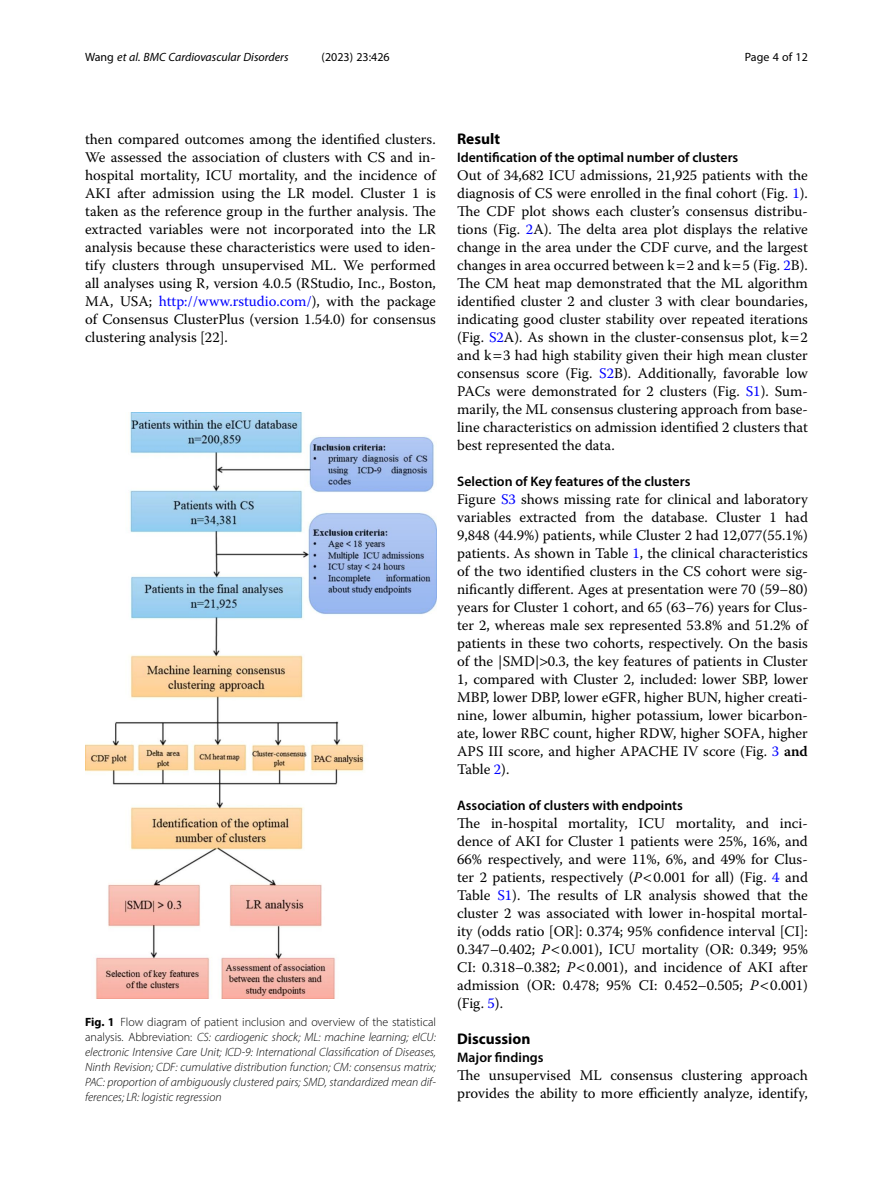
<style>
.page{position:relative;width:893px;height:1191px;background:#fff}
.page>*{position:absolute;margin:0;border:0;box-sizing:border-box;transform-origin:0 0}
.Head_1{font:700 15.45px "Myriad Pro";color:#000}
.Body_Text{font:14.7px/18px "Warnock Pro";color:#000;text-align:justify}
.Body_Text_Indent{font:14.7px/18px "Warnock Pro";color:#000;text-align:justify}
.Head_2{font:600 13.8px "Myriad Pro";color:#000}
.Head_2_After_1{font:600 13.8px "Myriad Pro";color:#000}
.Figure_Caption{font:italic 300 12px/15px "Myriad Pro";color:#000;text-align:justify}
.t1{font:italic 12px "Myriad Pro";color:#000}
.t2{font:12px "Myriad Pro";color:#000}
.s1{font-style:normal}
.s2{color:#00f}
.s3{font-weight:600}
.s4{font-style:italic}
.s5{font-weight:700;font-style:normal}
</style>
<div class="page">
<img style="left:85px;top:412px;width:351px;height:587px">
<p class="t1" style="left:85px;top:50px;width:205px"><span class="s1">Wang</span> et al. BMC Cardiovascular Disorders</p>
<p class="t2" style="left:322px;top:50px;width:70px">(2023) 23:426</p>
<p class="t2" style="left:745px;top:50px;width:65px">Page 4 of 12</p>
<p class="Body_Text_Indent" style="left:85px;top:130px;width:352px">then compared outcomes among the identified clusters.<br>We assessed the association of clusters with CS and in&shy;hospital mortality, ICU mortality, and the incidence of AKI after admission using the LR model. Cluster 1 is taken as the reference group in the further analysis. The extracted variables were not incorporated into the LR analysis because these characteristics were used to iden&shy;tify clusters through unsupervised ML. We performed all analyses using R, version 4.0.5 (RStudio, Inc., Boston, MA, USA; <span class="s2">http://www.rstudio.com/</span>), with the package of Consensus ClusterPlus (version 1.54.0) for consensus clustering analysis [22].</p>
<p class="Head_1" style="left:457px;top:129px;width:44px">Result</p>
<p class="Head_2_After_1" style="left:457px;top:149px;width:283px">Identification of the optimal number of clusters</p>
<p class="Body_Text" style="left:457px;top:166px;width:352px">Out of 34,682 ICU admissions, 21,925 patients with the diagnosis of CS were enrolled in the final cohort (Fig. <span class="s2">1</span>).<br>The CDF plot shows each cluster’s consensus distribu&shy;tions (Fig. <span class="s2">2</span>A). The delta area plot displays the relative change in the area under the CDF curve, and the largest changes in area occurred between k 2 and k 5 (Fig. <span class="s2">2</span>B).<br>The CM heat map demonstrated that the ML algorithm identified cluster 2 and cluster 3 with clear boundaries, indicating good cluster stability over repeated iterations (Fig. <span class="s2">S2</span>A). As shown in the cluster-consensus plot, k 2 and k 3 had high stability given their high mean cluster consensus score (Fig. <span class="s2">S2</span>B). Additionally, favorable low PACs were demonstrated for 2 clusters (Fig. <span class="s2">S1</span>). Sum&shy;marily, the ML consensus clustering approach from base&shy;line characteristics on admission identified 2 clusters that best represented the data.</p>
<p class="Head_2" style="left:457px;top:473px;width:235px">Selection of Key features of the clusters</p>
<p class="Body_Text" style="left:457px;top:490px;width:352px">Figure <span class="s2">S3</span> shows missing rate for clinical and laboratory variables extracted from the database. Cluster 1 had 9,848 (44.9%) patients, while Cluster 2 had 12,077(55.1%) patients. As shown in Table <span class="s2">1</span>, the clinical characteristics of the two identified clusters in the CS cohort were sig&shy;nificantly different. Ages at presentation were 70 (59–80) years for Cluster 1 cohort, and 65 (63–76) years for Clus&shy;ter 2, whereas male sex represented 53.8% and 51.2% of patients in these two cohorts, respectively. On the basis of the |SMD| 0.3, the key features of patients in Cluster 1, compared with Cluster 2, included: lower SBP, lower MBP, lower DBP, lower eGFR, higher BUN, higher creati&shy;nine, lower albumin, higher potassium, lower bicarbon&shy;ate, lower RBC count, higher RDW, higher SOFA, higher APS III score, and higher APACHE IV score (Fig. <span class="s2">3</span> <span class="s3">and </span>Table <span class="s2">2</span>).</p>
<p class="Head_2" style="left:457px;top:797px;width:227px">Association of clusters with endpoints</p>
<p class="Body_Text" style="left:457px;top:814px;width:352px">The in-hospital mortality, ICU mortality, and inci&shy;dence of AKI for Cluster 1 patients were 25%, 16%, and 66% respectively, and were 11%, 6%, and 49% for Clus&shy;ter 2 patients, respectively (<span class="s4">P</span> 0.001 for all) (Fig. <span class="s2">4</span> and Table <span class="s2">S1</span>). The results of LR analysis showed that the cluster 2 was associated with lower in-hospital mortal&shy;ity (odds ratio [OR]: 0.374; 95% confidence interval [CI]:<br>0.347–0.402; <span class="s4">P</span> 0.001), ICU mortality (OR: 0.349; 95% CI: 0.318–0.382; <span class="s4">P</span> 0.001), and incidence of AKI after admission (OR: 0.478; 95% CI: 0.452–0.505; <span class="s4">P</span> 0.001) (Fig. <span class="s2">5</span>).</p>
<p class="Head_1" style="left:457px;top:1029px;width:75px">Discussion</p>
<p class="Head_2_After_1" style="left:457px;top:1049px;width:88px">Major findings</p>
<p class="Body_Text" style="left:457px;top:1066px;width:352px">The unsupervised ML consensus clustering approach provides the ability to more efficiently analyze, identify,</p>
<p class="Figure_Caption" style="left:85px;top:1014px;width:352px"><span class="s5">Fig. 1</span> <span class="s1">Flow diagram of patient inclusion and overview of the statistical analysis. Abbreviation:</span> CS: cardiogenic shock; ML: machine learning; eICU: electronic Intensive Care Unit; ICD-9: International Classification of Diseases, Ninth Revision; CDF: cumulative distribution function; CM: consensus matrix; PAC: proportion of ambiguously clustered pairs; SMD, standardized mean dif&shy;ferences; LR: logistic regression</p>
</div>
